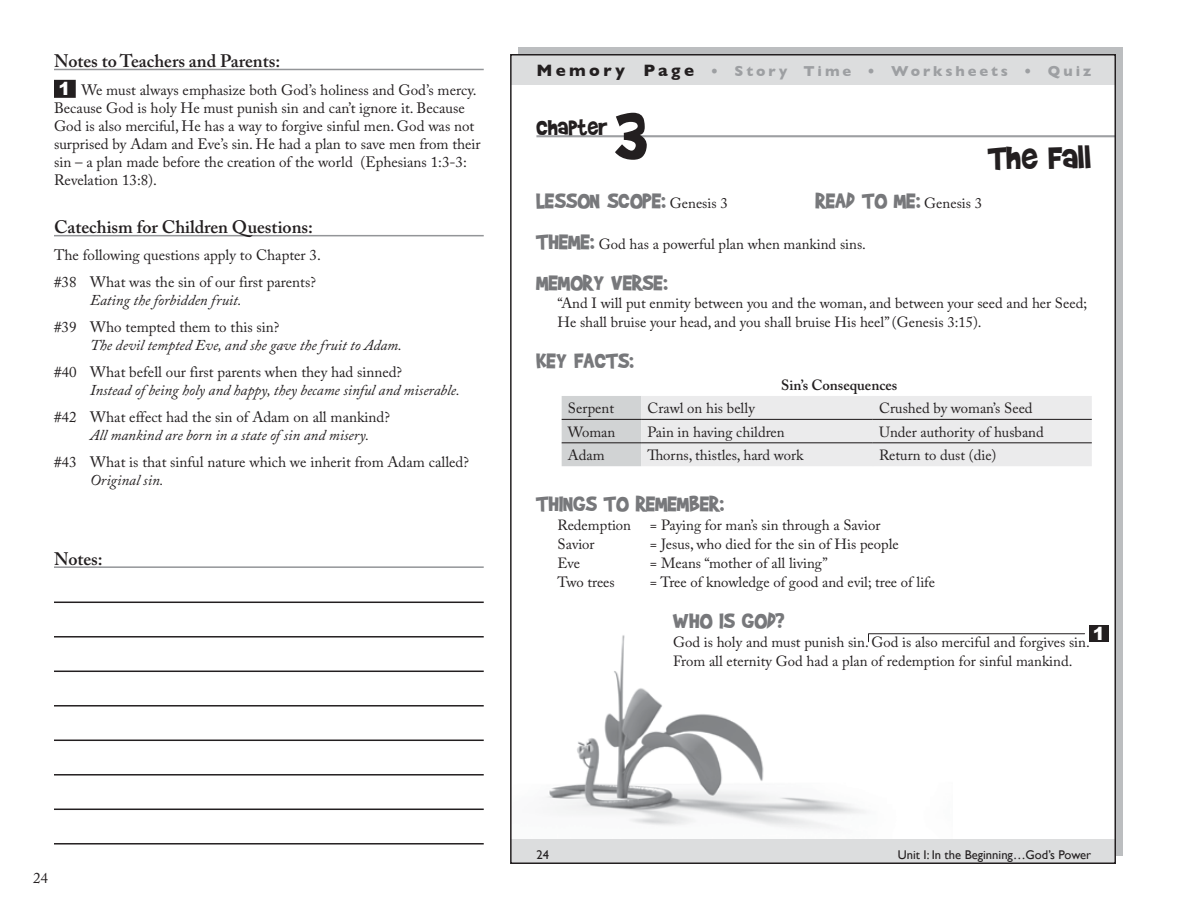
<style>
.page{position:relative;width:1188px;height:918px;background:#fff}
.page>*{position:absolute;margin:0;border:0;box-sizing:border-box;transform-origin:0 0}
.t1{font:75.6px "Brady Bunch Remastered";color:#231f20}
.t2{font:37.8px "Brady Bunch Remastered";color:#231f20}
.t3{font:25.2px "Brady Bunch Remastered";color:#77787b}
.t4{font:25.2px "Brady Bunch Remastered";color:#231f20}
.t5{font:600 18px "Adobe Caslon Pro";color:#231f20}
.t6{font:900 18px "Arial";color:#fff}
.t7{font:15px/18px "Adobe Caslon Pro";color:#231f20}
.t8{font:italic 15px "Adobe Caslon Pro";color:#231f20}
.t9{font:14.7px/18.9px "Adobe Caslon Pro";color:#231f20}
.t10{font:700 14.7px "Gill Sans";letter-spacing:.2em;color:#9d9fa2}
.t11{font:600 14.7px "Adobe Caslon Pro";color:#231f20}
.t12{font:12.6px "Gill Sans";color:#231f20}
.s1{font-family:"Arial";font-weight:900;font-size:18px;color:#fff}
.s2{font-size:16.8px;color:#231f20}
.s3{font-family:"Adobe Caslon Pro";font-size:14.7px;color:#231f20}
.s4{font-family:"Brady Bunch Remastered";font-size:25.2px;color:#77787b}
</style>
<div class="page">
<div style="left:518px;top:47px;width:605px;height:809px;background:#bcbec0"></div>
<div style="left:511px;top:55px;width:604px;height:808px;background:#fff"></div>
<hr style="left:536px;top:135px;width:579px;height:2px;background:#9d9fa2">
<div style="left:511px;top:55px;width:604px;height:29px;background:#dcddde"></div>
<img style="left:546px;top:635px;width:323px;height:194px">
<svg style="left:562px;top:396px;width:530px;height:70px;background:#e5e6e7"></svg>
<hr style="left:562px;top:419px;width:79px;height:1px;background:#231f20">
<hr style="left:641px;top:419px;width:232px;height:1px;background:#231f20">
<hr style="left:873px;top:419px;width:219px;height:1px;background:#231f20">
<hr style="left:562px;top:442px;width:79px;height:1px;background:#231f20">
<hr style="left:641px;top:442px;width:232px;height:1px;background:#231f20">
<hr style="left:873px;top:442px;width:219px;height:1px;background:#231f20">
<div style="left:511px;top:839px;width:604px;height:24px;background:#dcddde"></div>
<hr style="left:54px;top:69px;width:430px;height:1px;background:#939598">
<div style="left:54px;top:80px;width:22px;height:18px;background:#231f20"></div>
<hr style="left:54px;top:235px;width:430px;height:1px;background:#939598">
<hr style="left:54px;top:566px;width:430px;height:2px;background:#939598">
<hr style="left:54px;top:602px;width:430px;height:1px;background:#231f20">
<hr style="left:54px;top:636px;width:430px;height:2px;background:#231f20">
<hr style="left:54px;top:671px;width:430px;height:1px;background:#231f20">
<hr style="left:54px;top:705px;width:430px;height:2px;background:#231f20">
<hr style="left:54px;top:740px;width:430px;height:1px;background:#231f20">
<hr style="left:54px;top:774px;width:430px;height:2px;background:#231f20">
<hr style="left:54px;top:809px;width:430px;height:1px;background:#231f20">
<hr style="left:54px;top:843px;width:430px;height:2px;background:#231f20">
<div style="left:1089px;top:626px;width:19px;height:16px;background:#231f20"></div>
<svg style="left:868px;top:633px;width:217px;height:9px"></svg>
<p class="t5" style="left:54px;top:50px;width:228px">Notes to Teachers and Parents:</p>
<p class="t7" style="left:54px;top:81px;width:428px"><span class="s1">1</span> We must always emphasize both God’s holiness and God’s mercy.<br>Because God is holy He must punish sin and can’t ignore it. Because God is also merciful, He has a way to forgive sinful men. God was not surprised by Adam and Eve’s sin. He had a plan to save men from their sin – a plan made before the creation of the world (Ephesians 1:3-3:<br>Revelation 13:8).</p>
<p class="t5" style="left:54px;top:217px;width:261px">Catechism for Children Questions:</p>
<p class="t7" style="left:54px;top:242px;width:268px;line-height:27px">The following questions apply to Chapter 3. #38 What was the sin of our first parents?</p>
<p class="t8" style="left:90px;top:291px;width:153px">Eating the forbidden fruit.</p>
<p class="t7" style="left:54px;top:318px;width:227px">#39 Who tempted them to this sin?</p>
<p class="t8" style="left:90px;top:336px;width:314px">The devil tempted Eve, and she gave the fruit to Adam.</p>
<p class="t7" style="left:54px;top:363px;width:350px">#40 What befell our first parents when they had sinned?</p>
<p class="t8" style="left:90px;top:381px;width:371px">Instead of being holy and happy, they became sinful and miserable.</p>
<p class="t7" style="left:54px;top:408px;width:337px">#42 What effect had the sin of Adam on all mankind?</p>
<p class="t8" style="left:90px;top:426px;width:281px">All mankind are born in a state of sin and misery.</p>
<p class="t7" style="left:54px;top:453px;width:416px">#43 What is that sinful nature which we inherit from Adam called?</p>
<p class="t8" style="left:90px;top:471px;width:75px">Original sin.</p>
<p class="t5" style="left:54px;top:548px;width:50px">Notes:</p>
<p class="t10" style="left:536px;top:62px;width:556px"><span class="s2">Memory Page</span> • Story Time • Worksheets • Quiz</p>
<h3 class="t4" style="left:536px;top:114px;width:73px">Chapter</h3>
<h1 class="t1" style="left:615px;top:96px;width:33px">3</h1>
<h2 class="t2" style="left:989px;top:138px;width:104px">The Fall</h2>
<h3 class="t3" style="left:536px;top:187px;width:193px">LESSOn SCOPE: <span class="s3">Genesis 3</span></h3>
<h3 class="t3" style="left:816px;top:187px;width:168px">READ TO ME: <span class="s3">Genesis 3</span></h3>
<p class="t9" style="left:536px;top:234px;width:331px"><span class="s4">THEME:</span> God has a powerful plan when mankind sins.</p>
<h3 class="t3" style="left:536px;top:269px;width:133px">MEMORY VERSE:</h3>
<p class="t9" style="left:557px;top:294px;width:531px">“And I will put enmity between you and the woman, and between your seed and her Seed;<br>He shall bruise your head, and you shall bruise His heel” (Genesis 3:15).</p>
<h3 class="t3" style="left:536px;top:348px;width:99px">KEY FACTS:</h3>
<p class="t11" style="left:781px;top:376px;width:118px">Sin’s Consequences</p>
<p class="t9" style="left:568px;top:399px;width:48px">Serpent</p>
<p class="t9" style="left:647px;top:399px;width:109px">Crawl on his belly</p>
<p class="t9" style="left:879px;top:399px;width:155px">Crushed by woman’s Seed</p>
<p class="t9" style="left:568px;top:422px;width:49px">Woman</p>
<p class="t9" style="left:647px;top:422px;width:139px">Pain in having children</p>
<p class="t9" style="left:879px;top:422px;width:166px">Under authority of husband</p>
<p class="t9" style="left:568px;top:445px;width:38px">Adam</p>
<p class="t9" style="left:647px;top:445px;width:158px">Thorns, thistles, hard work</p>
<p class="t9" style="left:879px;top:445px;width:119px">Return to dust (die)</p>
<h3 class="t3" style="left:536px;top:491px;width:189px">THInGS TO REMEMBER:</h3>
<p class="t9" style="left:557px;top:516px;width:75px">Redemption</p>
<p class="t9" style="left:650px;top:516px;width:232px">= Paying for man’s sin through a Savior</p>
<p class="t9" style="left:557px;top:535px;width:39px">Savior</p>
<p class="t9" style="left:650px;top:535px;width:250px">= Jesus, who died for the sin of His people</p>
<p class="t9" style="left:557px;top:554px;width:24px">Eve</p>
<p class="t9" style="left:650px;top:554px;width:179px">= Means “mother of all living”</p>
<p class="t9" style="left:557px;top:573px;width:59px">Two trees</p>
<p class="t9" style="left:650px;top:573px;width:287px">= Tree of knowledge of good and evil; tree of life</p>
<h3 class="t3" style="left:673px;top:607px;width:113px">WHO IS GOD?</h3>
<p class="t9" style="left:673px;top:632px;width:418px">God is holy and must punish sin. God is also merciful and forgives sin.<br>From all eternity God had a plan of redemption for sinful mankind.</p>
<p class="t6" style="left:1093px;top:621px;width:14px">1</p>
<p class="t7" style="left:33px;top:869px;width:16px">24</p>
<p class="t12" style="left:536px;top:847px;width:14px">24</p>
<p class="t12" style="left:898px;top:847px;width:195px">Unit I: In the Beginning…God’s Power</p>
</div>
